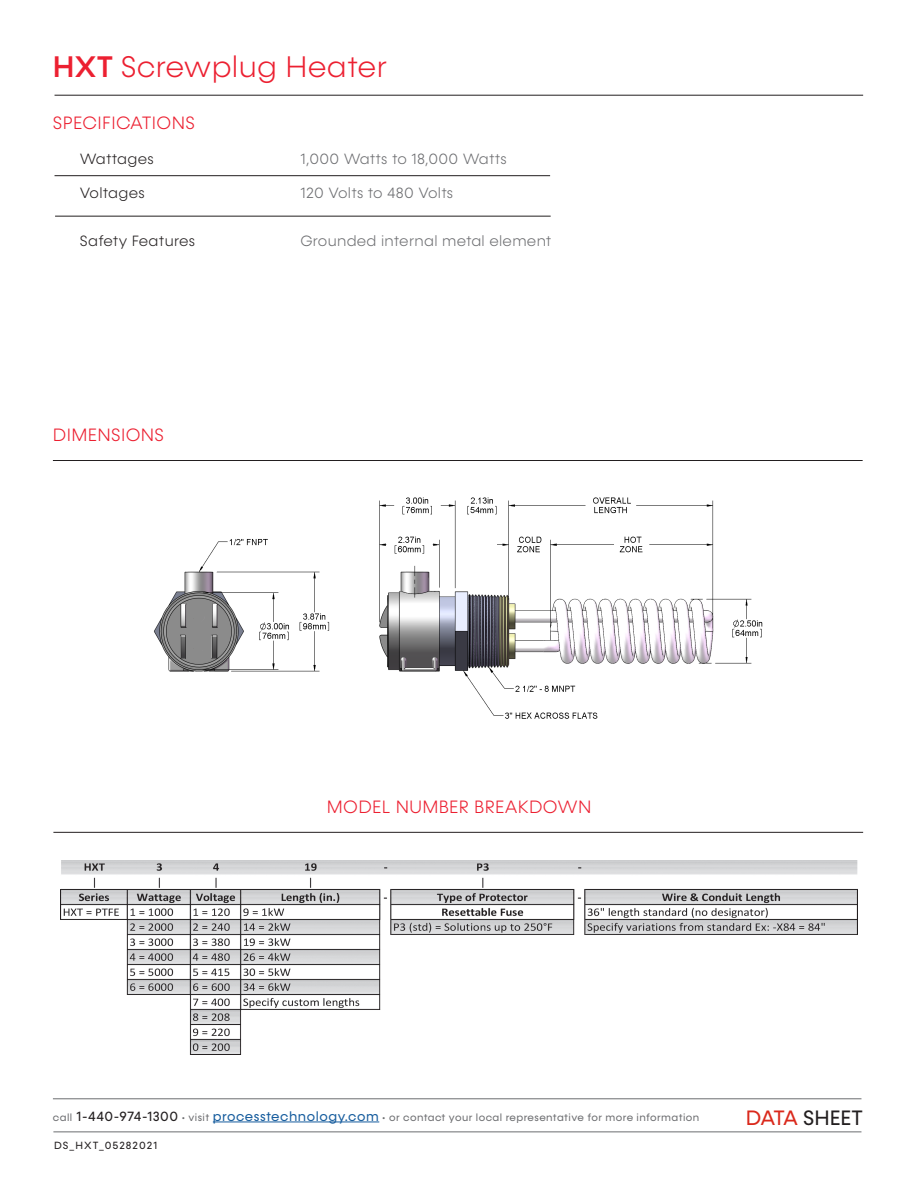
<style>
.page{position:relative;width:918px;height:1188px;background:#fff}
.page>*{position:absolute;margin:0;border:0;box-sizing:border-box;transform-origin:0 0}
.t1{font:300 30px "Konnect";letter-spacing:.01em;color:#ec2031}
.t2{font:21px "Konnect";color:#231f20}
.t3{font:300 18px "Konnect";letter-spacing:.02em;color:#ec2031}
.t4{font:300 15px "Konnect";letter-spacing:.02em;color:#6c6d70}
.t5{font:300 15px "Konnect";letter-spacing:.02em;color:#231f20}
.t6{font:10.5px "Konnect";letter-spacing:.04em;color:#6c6d70}
.t7{font:10.5px "Konnect";letter-spacing:.1em;color:#231f20}
.s1{font-weight:500}
.s2{font-size:13.5px;color:#231f20}
.s3{font-size:13.5px;color:#175d9e}
.s4{color:#da291c}
</style>
<div class="page">
<img style="left:154px;top:497px;width:609px;height:222px">
<hr style="left:55px;top:175px;width:495px;height:1px;background:#231f20">
<hr style="left:55px;top:95px;width:808px;height:1px;background:#231f20">
<hr style="left:55px;top:216px;width:496px;height:1px;background:#231f20">
<hr style="left:53px;top:460px;width:810px;height:1px;background:#231f20">
<hr style="left:53px;top:832px;width:810px;height:1px;background:#231f20">
<img style="left:60px;top:860px;width:797px;height:194px">
<hr style="left:213px;top:1122px;width:166px;height:1px;background:#175d9e">
<hr style="left:53px;top:1132px;width:808px;height:1px;background:#6c6d70">
<hr style="left:53px;top:1098px;width:808px;height:1px;background:#6c6d70">
<p class="t1" style="left:53px;top:50px;width:336px"><span class="s1">HXT</span> Screwplug Heater</p>
<p class="t3" style="left:53px;top:113px;width:144px">SPECIFICATIONS</p>
<p class="t5" style="left:80px;top:150px;width:75px">Wattages</p>
<p class="t4" style="left:300px;top:150px;width:208px">1,000 Watts to 18,000 Watts</p>
<p class="t5" style="left:80px;top:184px;width:66px">Voltages</p>
<p class="t4" style="left:300px;top:184px;width:154px">120 Volts to 480 Volts</p>
<p class="t5" style="left:80px;top:232px;width:117px">Safety Features</p>
<p class="t4" style="left:300px;top:232px;width:253px">Grounded internal metal element</p>
<p class="t3" style="left:53px;top:425px;width:113px">DIMENSIONS</p>
<p class="t3" style="left:327px;top:796px;width:266px">MODEL NUMBER BREAKDOWN</p>
<p class="t6" style="left:53px;top:1111px;width:648px">call <span class="s2">1-440-974-1300</span> • visit <span class="s3">processtechnology.com</span> • or contact your local representative for more information</p>
<p class="t2" style="left:746px;top:1105px;width:119px"><span class="s4">DATA</span> SHEET</p>
<p class="t7" style="left:54px;top:1140px;width:105px">DS_HXT_05282021</p>
</div>
